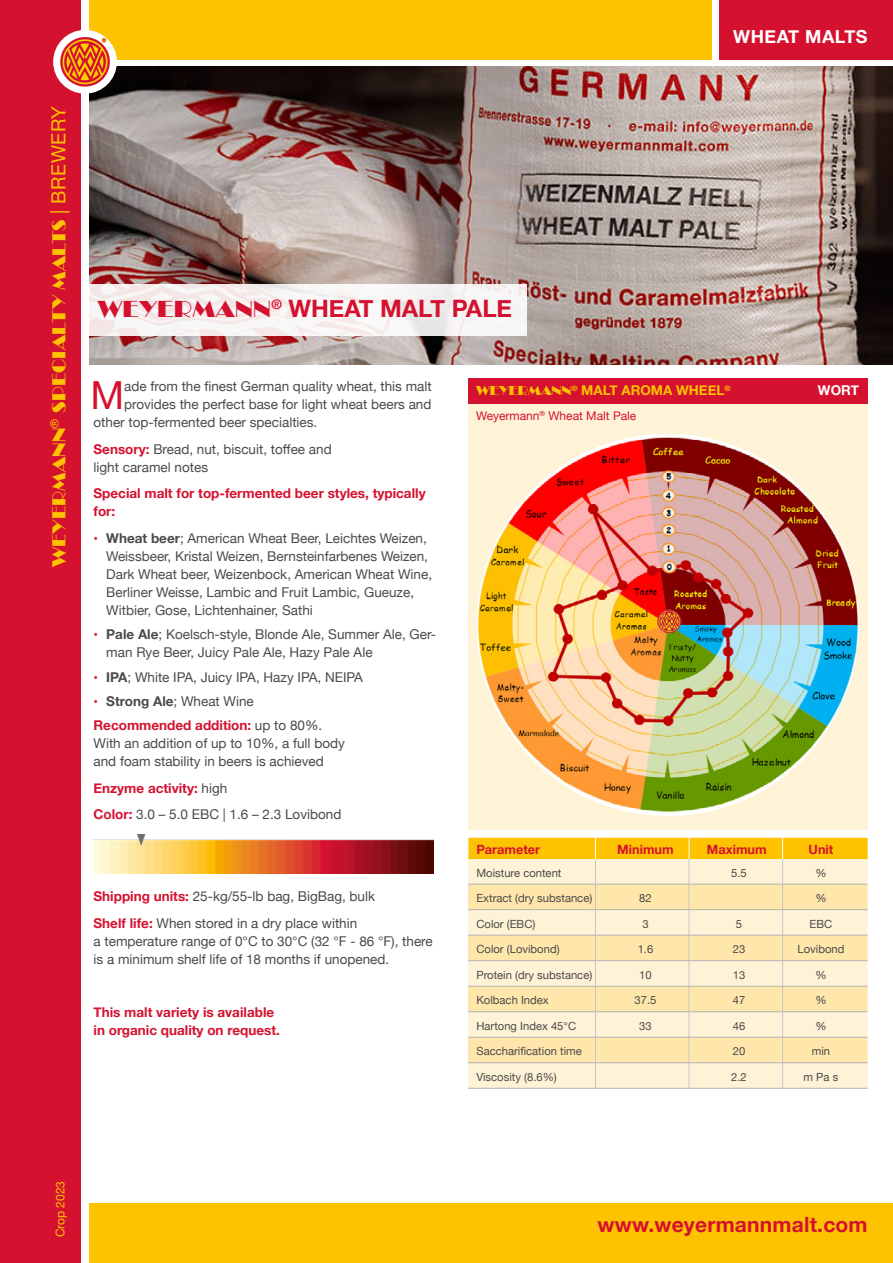
<style>
.page{position:relative;width:893px;height:1263px;background:#fff}
.page>*{position:absolute;margin:0;border:0;box-sizing:border-box;transform-origin:0 0}
.t1{font:38.7px "Helvetica Neue";color:#d51130}
.t2{font:700 24px "Helvetica Neue";color:#d51130}
.t3{font:700 21px "Helvetica Neue";letter-spacing:.01em;color:#d51130}
.t4{font:19.5px "Broadway";letter-spacing:.01em;color:#fdc300}
.t5{font:700 18px "Helvetica Neue";letter-spacing:.03em;color:#fff}
.t6{font:13.5px/18px "Helvetica Neue";color:#4a4a49}
.t7{font:700 13.5px/18px "Helvetica Neue";color:#d51130}
.t8{font:700 13.5px "Helvetica Neue";color:#fdc300}
.t9{font:700 13.5px "Helvetica Neue";color:#fff}
.t10{font:700 12.75px "Helvetica Neue";color:#d51130}
.t11{font:12px "Helvetica Neue";color:#d51130}
.t12{font:12px "Helvetica Neue";color:#fdc300}
.t13{font:11.25px "Helvetica Neue";color:#4a4a49}
.s1{font-family:"Helvetica Neue"}
.s2{font-family:"Broadway";font-weight:400}
.s3{font-weight:700;color:#d51130}
.s4{font-size:12.75px;color:#d51130}
.s5{font-weight:700}
.s6{font-weight:400;font-size:12.75px}
.s7{color:#4a4a49}
.s8{font-weight:400;color:#4a4a49}
</style>
<div class="page">
<div style="left:89px;top:1203px;width:804px;height:60px;background:#fdc300"></div>
<div style="left:89px;top:0;width:623px;height:60px;background:#fdc300"></div>
<div style="left:719px;top:0;width:174px;height:60px;background:#d51130"></div>
<div style="left:0;top:0;width:81px;height:1263px;background:#d51130"></div>
<div style="left:468px;top:404px;width:399px;height:425px;background:#fff3d7"></div>
<div style="left:468px;top:378px;width:399px;height:26px;background:#d51130"></div>
<img style="left:94px;top:834px;width:340px;height:40px">
<img style="left:89px;top:67px;width:804px;height:298px">
<div style="left:53px;top:30px;width:64px;height:64px;background:#fff;border-radius:50%"></div>
<svg style="left:60px;top:37px;width:50px;height:50px"></svg>
<div style="left:89px;top:285px;width:438px;height:51px;background:linear-gradient(to right,#f6eeee,#f5f4f4)"></div>
<img style="left:476px;top:434px;width:383px;height:382px;border-radius:191px">
<svg style="left:468px;top:838px;width:400px;height:250px;background:#fee9b3"></svg>
<hr style="left:468px;top:884px;width:127px;height:1px;background:#b3b2b2">
<hr style="left:595px;top:884px;width:94px;height:1px;background:#b3b2b2">
<hr style="left:689px;top:884px;width:94px;height:1px;background:#b3b2b2">
<hr style="left:783px;top:884px;width:85px;height:1px;background:#b3b2b2">
<hr style="left:468px;top:909px;width:127px;height:1px;background:#b3b2b2">
<hr style="left:595px;top:909px;width:94px;height:1px;background:#b3b2b2">
<hr style="left:689px;top:909px;width:94px;height:1px;background:#b3b2b2">
<hr style="left:783px;top:909px;width:85px;height:1px;background:#b3b2b2">
<hr style="left:468px;top:935px;width:127px;height:1px;background:#b3b2b2">
<hr style="left:595px;top:935px;width:94px;height:1px;background:#b3b2b2">
<hr style="left:689px;top:935px;width:94px;height:1px;background:#b3b2b2">
<hr style="left:783px;top:935px;width:85px;height:1px;background:#b3b2b2">
<hr style="left:468px;top:960px;width:127px;height:1px;background:#b3b2b2">
<hr style="left:595px;top:960px;width:94px;height:1px;background:#b3b2b2">
<hr style="left:689px;top:960px;width:94px;height:1px;background:#b3b2b2">
<hr style="left:783px;top:960px;width:85px;height:1px;background:#b3b2b2">
<hr style="left:468px;top:986px;width:127px;height:1px;background:#b3b2b2">
<hr style="left:595px;top:986px;width:94px;height:1px;background:#b3b2b2">
<hr style="left:689px;top:986px;width:94px;height:1px;background:#b3b2b2">
<hr style="left:783px;top:986px;width:85px;height:1px;background:#b3b2b2">
<hr style="left:468px;top:1011px;width:127px;height:1px;background:#b3b2b2">
<hr style="left:595px;top:1011px;width:94px;height:1px;background:#b3b2b2">
<hr style="left:689px;top:1011px;width:94px;height:1px;background:#b3b2b2">
<hr style="left:783px;top:1011px;width:85px;height:1px;background:#b3b2b2">
<hr style="left:468px;top:1037px;width:127px;height:1px;background:#b3b2b2">
<hr style="left:595px;top:1037px;width:94px;height:1px;background:#b3b2b2">
<hr style="left:689px;top:1037px;width:94px;height:1px;background:#b3b2b2">
<hr style="left:783px;top:1037px;width:85px;height:1px;background:#b3b2b2">
<hr style="left:468px;top:1062px;width:127px;height:1px;background:#b3b2b2">
<hr style="left:595px;top:1062px;width:94px;height:1px;background:#b3b2b2">
<hr style="left:689px;top:1062px;width:94px;height:1px;background:#b3b2b2">
<hr style="left:783px;top:1062px;width:85px;height:1px;background:#b3b2b2">
<hr style="left:468px;top:1088px;width:127px;height:1px;background:#b3b2b2">
<hr style="left:595px;top:1088px;width:94px;height:1px;background:#b3b2b2">
<hr style="left:689px;top:1088px;width:94px;height:1px;background:#b3b2b2">
<hr style="left:783px;top:1088px;width:85px;height:1px;background:#b3b2b2">
<h3 class="t5" style="left:733px;top:23px;width:136px">WHEAT MALTS</h3>
<h3 class="t4" style="left:48px;top:567px;width:462px;rotate:-90deg">WEYERMANN<sup>®</sup> SPECIALTY MALTS <span class="s1">| BREWERY</span></h3>
<h2 class="t2" style="left:98px;top:289px;width:416px"><span class="s2">WEYERMANN</span><sup>®</sup> WHEAT MALT PALE</h2>
<h1 class="t1" style="left:90px;top:368px;width:35px">M</h1>
<p class="t6" style="left:124px;top:378px;width:309px">ade from the finest German quality wheat, this malt</p>
<p class="t6" style="left:124px;top:396px;width:309px">provides the perfect base for light wheat beers and</p>
<p class="t6" style="left:94px;top:414px;width:225px">other top-fermented beer specialties.</p>
<p class="t6" style="left:94px;top:441px;width:240px"><span class="s3">Sensory:</span> Bread, nut, biscuit, toffee and light caramel notes</p>
<p class="t7" style="left:94px;top:485px;width:334px">Special malt for top-fermented beer styles, typically for:</p>
<p class="t6" style="left:106px;top:530px;width:327px;text-indent:-13px"><span class="s4">•</span> <span class="s5">Wheat beer</span>; American Wheat Beer, Leichtes Weizen, Weissbeer, Kristal Weizen, Bernsteinfarbenes Weizen, Dark Wheat beer, Weizenbock, American Wheat Wine, Berliner Weisse, Lambic and Fruit Lambic, Gueuze, Witbier, Gose, Lichtenhainer, Sathi</p>
<p class="t6" style="left:106px;top:626px;width:331px;text-indent:-13px"><span class="s4">•</span> <span class="s5">Pale Ale</span>; Koelsch-style, Blonde Ale, Summer Ale, Ger&shy;man Rye Beer, Juicy Pale Ale, Hazy Pale Ale</p>
<p class="t6" style="left:94px;top:669px;width:271px"><span class="s4">•</span> <span class="s5">IPA</span>; White IPA, Juicy IPA, Hazy IPA, NEIPA</p>
<p class="t7" style="left:94px;top:689px;width:230px;line-height:24.5px"><span class="s6">•</span> <span class="s7">Strong Ale</span><span class="s8">; Wheat Wine<br></span>Recommended addition: <span class="s8">up to 80%.</span></p>
<p class="t6" style="left:94px;top:735px;width:253px">With an addition of up to 10%, a full body and foam stability in beers is achieved</p>
<p class="t6" style="left:94px;top:775px;width:249px;line-height:26.5px"><span class="s3">Enzyme activity:</span> high<br><span class="s3">Color:</span> 3.0 – 5.0 EBC | 1.6 – 2.3 Lovibond</p>
<p class="t6" style="left:94px;top:884px;width:283px;line-height:26.5px"><span class="s3">Shipping units:</span> 25-kg/55-lb bag, BigBag, bulk<br><span class="s3">Shelf life:</span> When stored in a dry place within</p>
<p class="t6" style="left:94px;top:933px;width:341px">a temperature range of 0°C to 30°C (32 °F - 86 °F), there is a minimum shelf life of 18 months if unopened.</p>
<p class="t7" style="left:94px;top:1003px;width:188px">This malt variety is available in organic quality on request.</p>
<p class="t8" style="left:476px;top:380px;width:256px"><span class="s2">WEYERMANN</span><sup>®</sup> MALT AROMA WHEEL<sup>®</sup></p>
<p class="t9" style="left:818px;top:380px;width:42px">WORT</p>
<p class="t11" style="left:476px;top:407px;width:162px">Weyermann<sup>®</sup> Wheat Malt Pale</p>
<p class="t10" style="left:476px;top:839px;width:65px">Parameter</p>
<p class="t10" style="left:617px;top:839px;width:58px">Minimum</p>
<p class="t10" style="left:707px;top:839px;width:61px">Maximum</p>
<p class="t10" style="left:809px;top:839px;width:26px">Unit</p>
<p class="t13" style="left:476px;top:865px;width:87px">Moisture content</p>
<p class="t13" style="left:731px;top:865px;width:17px">5.5</p>
<p class="t13" style="left:815px;top:865px;width:13px">%</p>
<p class="t13" style="left:476px;top:890px;width:117px">Extract (dry substance)</p>
<p class="t13" style="left:639px;top:890px;width:14px">82</p>
<p class="t13" style="left:815px;top:890px;width:13px">%</p>
<p class="t13" style="left:476px;top:916px;width:60px">Color (EBC)</p>
<p class="t13" style="left:642px;top:916px;width:8px">3</p>
<p class="t13" style="left:736px;top:916px;width:8px">5</p>
<p class="t13" style="left:810px;top:916px;width:24px">EBC</p>
<p class="t13" style="left:476px;top:941px;width:85px">Color (Lovibond)</p>
<p class="t13" style="left:638px;top:941px;width:17px">1.6</p>
<p class="t13" style="left:733px;top:941px;width:14px">23</p>
<p class="t13" style="left:797px;top:941px;width:48px">Lovibond</p>
<p class="t13" style="left:476px;top:967px;width:117px">Protein (dry substance)</p>
<p class="t13" style="left:639px;top:967px;width:14px">10</p>
<p class="t13" style="left:733px;top:967px;width:14px">13</p>
<p class="t13" style="left:815px;top:967px;width:13px">%</p>
<p class="t13" style="left:476px;top:992px;width:74px">Kolbach Index</p>
<p class="t13" style="left:634px;top:992px;width:23px">37.5</p>
<p class="t13" style="left:733px;top:992px;width:14px">47</p>
<p class="t13" style="left:815px;top:992px;width:13px">%</p>
<p class="t13" style="left:476px;top:1018px;width:101px">Hartong Index 45°C</p>
<p class="t13" style="left:639px;top:1018px;width:14px">33</p>
<p class="t13" style="left:733px;top:1018px;width:14px">46</p>
<p class="t13" style="left:815px;top:1018px;width:13px">%</p>
<p class="t13" style="left:476px;top:1043px;width:107px">Saccharification time</p>
<p class="t13" style="left:733px;top:1043px;width:14px">20</p>
<p class="t13" style="left:812px;top:1043px;width:20px">min</p>
<p class="t13" style="left:476px;top:1069px;width:82px">Viscosity (8.6%)</p>
<p class="t13" style="left:731px;top:1069px;width:17px">2.2</p>
<p class="t13" style="left:804px;top:1069px;width:36px">m Pa s</p>
<p class="t12" style="left:52px;top:1237px;width:58px;rotate:-90deg">Crop 2023</p>
<h3 class="t3" style="left:598px;top:1208px;width:272px">www.weyermannmalt.com</h3>
</div>
